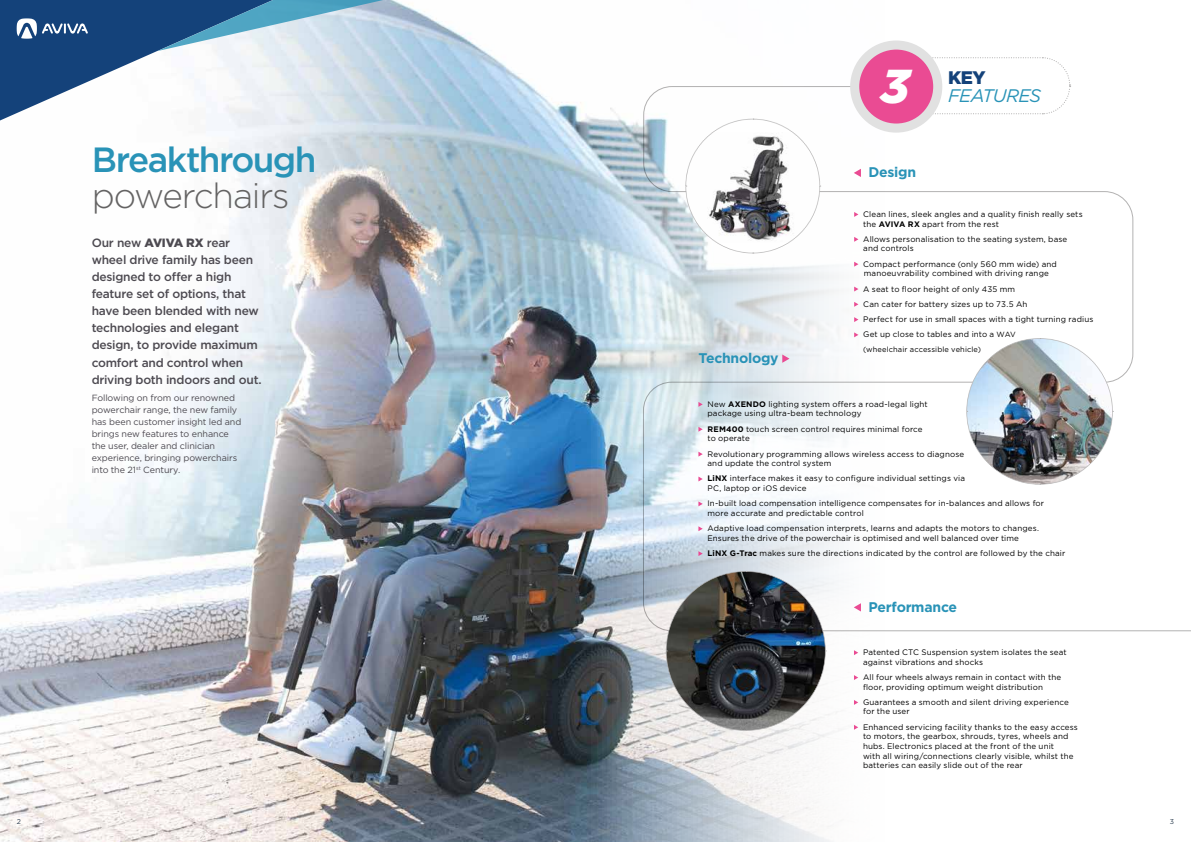
<style>
.page{position:relative;width:1191px;height:842px;background:#fff}
.page>*{position:absolute;margin:0;border:0;box-sizing:border-box;transform-origin:0 0}
.t1{font:italic 900 47.5px "Gotham";color:#fff}
.t2{font:500 35px "Gotham";letter-spacing:-.045em;color:#2993b7}
.t3{font:300 35px "Gotham";letter-spacing:-.035em;color:#646363}
.t4{font:italic 18.2px "Gotham";letter-spacing:-.04em;color:#2993b7}
.t5{font:900 18.2px "Gotham";color:#14427a}
.t6{font:700 14px "Gotham";letter-spacing:-.02em;color:#2993b7}
.t7{font:500 12px/17px "Gotham";letter-spacing:-.02em;color:#4d4a51}
.t8{font:9px/12px "Gotham";letter-spacing:-.01em;color:#4d4a51}
.t9{font:8px/9.6px "Gotham";letter-spacing:.015em;color:#000}
.t10{font:7.5px "Gotham";letter-spacing:.02em;color:#000}
.t11{font:7px "Gotham";color:#2b3d4f}
.s1{font-weight:900}
.s2{font-weight:700}
.s3{font-size:7.5px}
</style>
<div class="page">
<img style="left:0;top:42px;width:884px;height:800px">
<svg style="left:0;top:0;width:581px;height:120px"></svg>
<svg style="left:642px;top:86px;width:549px;height:546px"></svg>
<svg style="left:925px;top:57px;width:145px;height:58px"></svg>
<div style="left:854px;top:45px;width:83px;height:83px;background:#ea4b93;border-radius:50%"></div>
<div style="left:850px;top:41px;width:92px;height:92px;border:9px solid #e1e1e1;border-radius:50%"></div>
<svg style="left:685px;top:119px;width:135px;height:135px"></svg>
<img style="left:966px;top:338px;width:147px;height:147px">
<img style="left:665px;top:571px;width:161px;height:160px">
<svg style="left:854px;top:212px;width:4px;height:5px"></svg>
<svg style="left:854px;top:237px;width:4px;height:5px"></svg>
<svg style="left:854px;top:262px;width:4px;height:5px"></svg>
<svg style="left:854px;top:287px;width:4px;height:4px"></svg>
<svg style="left:854px;top:302px;width:4px;height:5px"></svg>
<svg style="left:854px;top:317px;width:4px;height:5px"></svg>
<svg style="left:854px;top:332px;width:4px;height:5px"></svg>
<svg style="left:854px;top:650px;width:4px;height:5px"></svg>
<svg style="left:854px;top:675px;width:4px;height:5px"></svg>
<svg style="left:854px;top:700px;width:4px;height:5px"></svg>
<svg style="left:854px;top:725px;width:4px;height:5px"></svg>
<svg style="left:698px;top:402px;width:4px;height:5px"></svg>
<svg style="left:698px;top:427px;width:4px;height:5px"></svg>
<svg style="left:698px;top:452px;width:4px;height:5px"></svg>
<svg style="left:698px;top:476px;width:4px;height:5px"></svg>
<svg style="left:698px;top:501px;width:4px;height:5px"></svg>
<svg style="left:698px;top:526px;width:4px;height:5px"></svg>
<svg style="left:698px;top:551px;width:4px;height:5px"></svg>
<svg style="left:853px;top:603px;width:8px;height:8px"></svg>
<h2 class="t2" style="left:92px;top:139px;width:226px">Breakthrough</h2>
<h2 class="t3" style="left:92px;top:176px;width:199px">powerchairs</h2>
<h3 class="t7" style="left:92px;top:235px;width:172px">Our new <span class="s1">AVIVA RX</span> rear wheel drive family has been designed to offer a high feature set of options, that have been blended with new technologies and elegant design, to provide maximum comfort and control when driving both indoors and out.</h3>
<p class="t8" style="left:92px;top:392px;width:151px">Following on from our renowned powerchair range, the new family has been customer insight led and brings new features to enhance the user, dealer and clinician experience, bringing powerchairs into the 21<sup>st</sup> Century.</p>
<p class="t11" style="left:17px;top:817px;width:6px">2</p>
<h3 class="t6" style="left:698px;top:349px;width:82px">Technology</h3>
<h1 class="t1" style="left:880px;top:54px;width:31px">3</h1>
<h3 class="t6" style="left:868px;top:163px;width:49px">Design</h3>
<h3 class="t5" style="left:948px;top:65px;width:39px">KEY</h3>
<h3 class="t4" style="left:948px;top:84px;width:94px">FEATURES</h3>
<p class="t9" style="left:863px;top:209px;width:221px">Clean lines, sleek angles and a quality finish really sets the <span class="s2">AVIVA RX</span> apart from the rest</p>
<p class="t9" style="left:863px;top:234px;width:205px">Allows personalisation to the seating system, base and controls</p>
<p class="t9" style="left:863px;top:259px;width:195px">Compact performance (only 560 mm wide) and manoeuvrability combined with driving range</p>
<p class="t9" style="left:863px;top:281px;width:232px;line-height:15.3px">A seat to floor height of only 435 mm<br>Can cater for battery sizes up to 73.5 Ah<br>Perfect for use in small spaces with a tight turning radius Get up close to tables and into a <span class="s3">WAV</span></p>
<p class="t10" style="left:863px;top:345px;width:119px">(wheelchair accessible vehicle)</p>
<p class="t9" style="left:707px;top:399px;width:222px">New <span class="s2">AXENDO</span> lighting system offers a road-legal light package using ultra-beam technology</p>
<p class="t9" style="left:707px;top:424px;width:217px"><span class="s2">REM400</span> touch screen control requires minimal force to operate</p>
<p class="t9" style="left:707px;top:449px;width:258px">Revolutionary programming allows wireless access to diagnose and update the control system</p>
<p class="t9" style="left:707px;top:474px;width:259px"><span class="s2">LiNX</span> interface makes it easy to configure individual settings via<br>PC, laptop or iOS device</p>
<p class="t9" style="left:707px;top:499px;width:338px">In-built load compensation intelligence compensates for in-balances and allows for more accurate and predictable control</p>
<p class="t9" style="left:707px;top:524px;width:333px">Adaptive load compensation interprets, learns and adapts the motors to changes.<br>Ensures the drive of the powerchair is optimised and well balanced over time</p>
<p class="t9" style="left:707px;top:548px;width:359px"><span class="s2">LiNX G-Trac</span> makes sure the directions indicated by the control are followed by the chair</p>
<h3 class="t6" style="left:868px;top:597px;width:90px">Performance</h3>
<p class="t9" style="left:863px;top:647px;width:205px">Patented CTC Suspension system isolates the seat against vibrations and shocks</p>
<p class="t9" style="left:863px;top:672px;width:200px">All four wheels always remain in contact with the floor, providing optimum weight distribution</p>
<p class="t9" style="left:863px;top:697px;width:207px">Guarantees a smooth and silent driving experience for the user</p>
<p class="t9" style="left:863px;top:722px;width:216px">Enhanced servicing facility thanks to the easy access to motors, the gearbox, shrouds, tyres, wheels and hubs. Electronics placed at the front of the unit<br>with all wiring/connections clearly visible, whilst the batteries can easily slide out of the rear</p>
<p class="t11" style="left:1169px;top:817px;width:6px">3</p>
</div>
